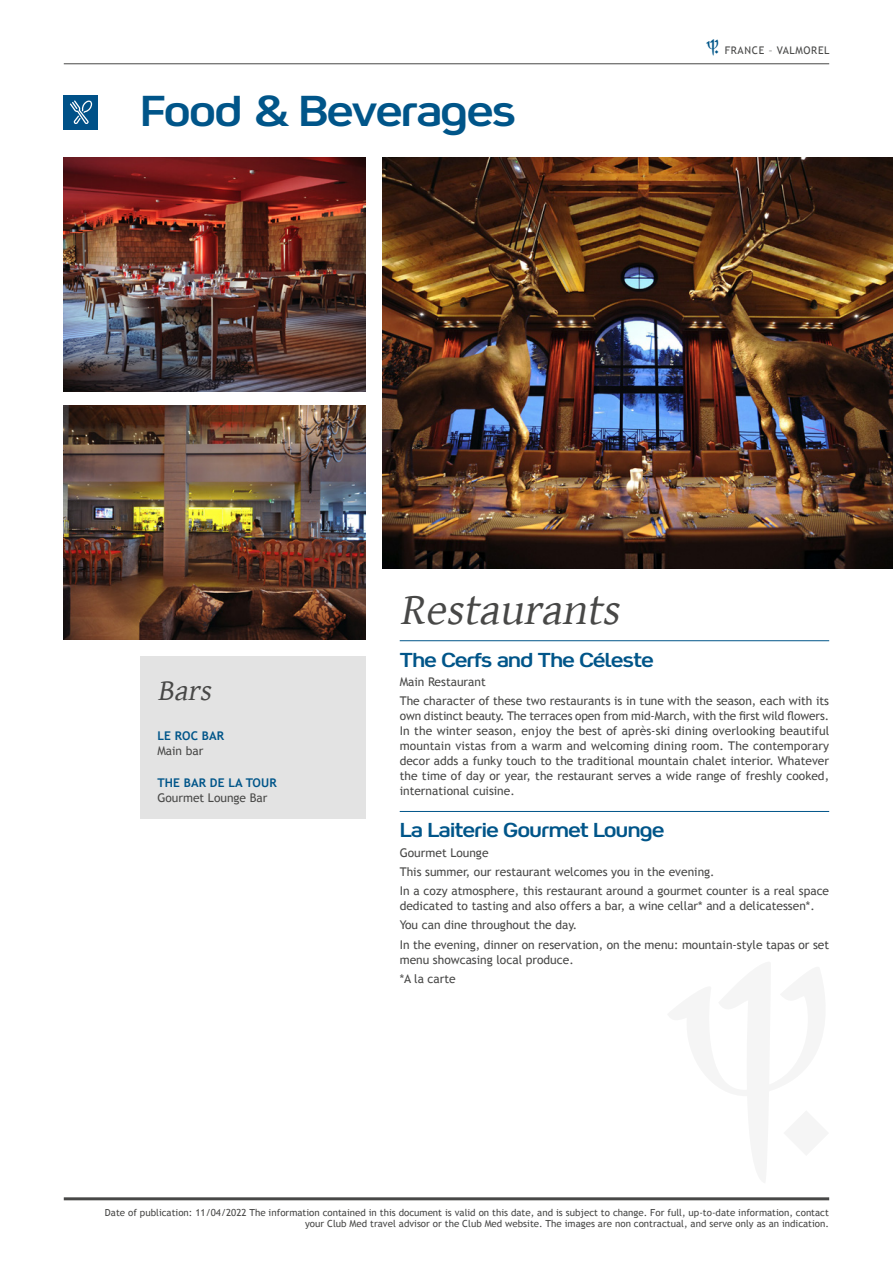
<style>
.page{position:relative;width:893px;height:1263px;background:#fff}
.page>*{position:absolute;margin:0;border:0;box-sizing:border-box;transform-origin:0 0}
.t1{font:45px "Happiness V TTF";letter-spacing:-.025em;color:#005589}
.t2{font:italic 45px "Gentium Basic";color:#484847}
.t3{font:italic 30px "Gentium Basic";color:#484847}
.t4{font:21px "Happiness V TTF";letter-spacing:-.02em;color:#005589}
.t5{font:12px/19.2px "Trebuchet MS";color:#484847}
.t6{font:700 12px "Trebuchet MS";letter-spacing:.01em;color:#005589}
.t7{font:10.5px "Trebuchet MS";letter-spacing:.06em;color:#484847}
.t8{font:9.75px/10.5px "Trebuchet MS";color:#484847;text-align:right}
.s1{font-family:"Trident";font-size:20.25px;color:#005589}
</style>
<div class="page">
<hr style="left:64px;top:63px;width:765px;height:1px;background:#484847">
<hr style="left:64px;top:1197px;width:765px;height:3px;background:#484847">
<hr style="left:400px;top:640px;width:429px;height:1px;background:#005589">
<hr style="left:400px;top:811px;width:429px;height:1px;background:#005589">
<img style="left:64px;top:405px;width:302px;height:234px">
<img style="left:383px;top:157px;width:510px;height:411px">
<div style="left:140px;top:656px;width:226px;height:66px;background:#e3e3e3"></div>
<div style="left:140px;top:714px;width:226px;height:42px;background:#e3e3e3"></div>
<div style="left:140px;top:729px;width:226px;height:43px;background:#e3e3e3"></div>
<div style="left:140px;top:761px;width:226px;height:42px;background:#e3e3e3"></div>
<div style="left:140px;top:776px;width:226px;height:43px;background:#e3e3e3"></div>
<img style="left:64px;top:157px;width:302px;height:234px">
<div style="left:64px;top:96px;width:34px;height:34px;background:#005188"></div>
<svg style="left:70px;top:100px;width:22px;height:24px"></svg>
<h1 class="t1" style="left:140px;top:83px;width:377px">Food &amp; Beverages</h1>
<p class="t7" style="left:705px;top:44px;width:126px"><span class="s1">∑</span> FRANCE – VALMOREL</p>
<h2 class="t3" style="left:157px;top:668px;width:63px">Bars</h2>
<p class="t6" style="left:157px;top:728px;width:68px">LE ROC BAR</p>
<p class="t5" style="left:157px;top:741px;width:48px">Main bar</p>
<p class="t6" style="left:157px;top:775px;width:121px">THE BAR DE LA TOUR</p>
<p class="t5" style="left:157px;top:788px;width:112px">Gourmet Lounge Bar</p>
<h1 class="t2" style="left:400px;top:577px;width:232px">Restaurants</h1>
<h3 class="t4" style="left:400px;top:647px;width:255px">The Cerfs and The Céleste</h3>
<p class="t5" style="left:400px;top:672px;width:431px">Main Restaurant<br>The character of these two restaurants is in tune with the season, each with its</p>
<p class="t5" style="left:400px;top:708px;width:431px;line-height:15px;text-align:justify">own distinct beauty. The terraces open from mid-March, with the first wild flowers.<br>In the winter season, enjoy the best of après-ski dining overlooking beautiful mountain vistas from a warm and welcoming dining room. The contemporary decor adds a funky touch to the traditional mountain chalet interior. Whatever the time of day or year, the restaurant serves a wide range of freshly cooked, international cuisine.</p>
<h3 class="t4" style="left:400px;top:817px;width:266px">La Laiterie Gourmet Lounge</h3>
<p class="t5" style="left:400px;top:843px;width:431px">Gourmet Lounge<br>This summer, our restaurant welcomes you in the evening.<br>In a cozy atmosphere, this restaurant around a gourmet counter is a real space</p>
<p class="t5" style="left:400px;top:896px;width:431px">dedicated to tasting and also offers a bar, a wine cellar* and a delicatessen*.<br>You can dine throughout the day.<br>In the evening, dinner on reservation, on the menu: mountain-style tapas or set</p>
<p class="t5" style="left:400px;top:950px;width:175px">menu showcasing local produce. *A la carte</p>
<p class="t8" style="left:105px;top:1207px;width:726px">Date of publication: 11/04/2022 The information contained in this document is valid on this date, and is subject to change. For full, up-to-date information, contact your Club Med travel advisor or the Club Med website. The images are non contractual, and serve only as an indication.</p>
</div>
